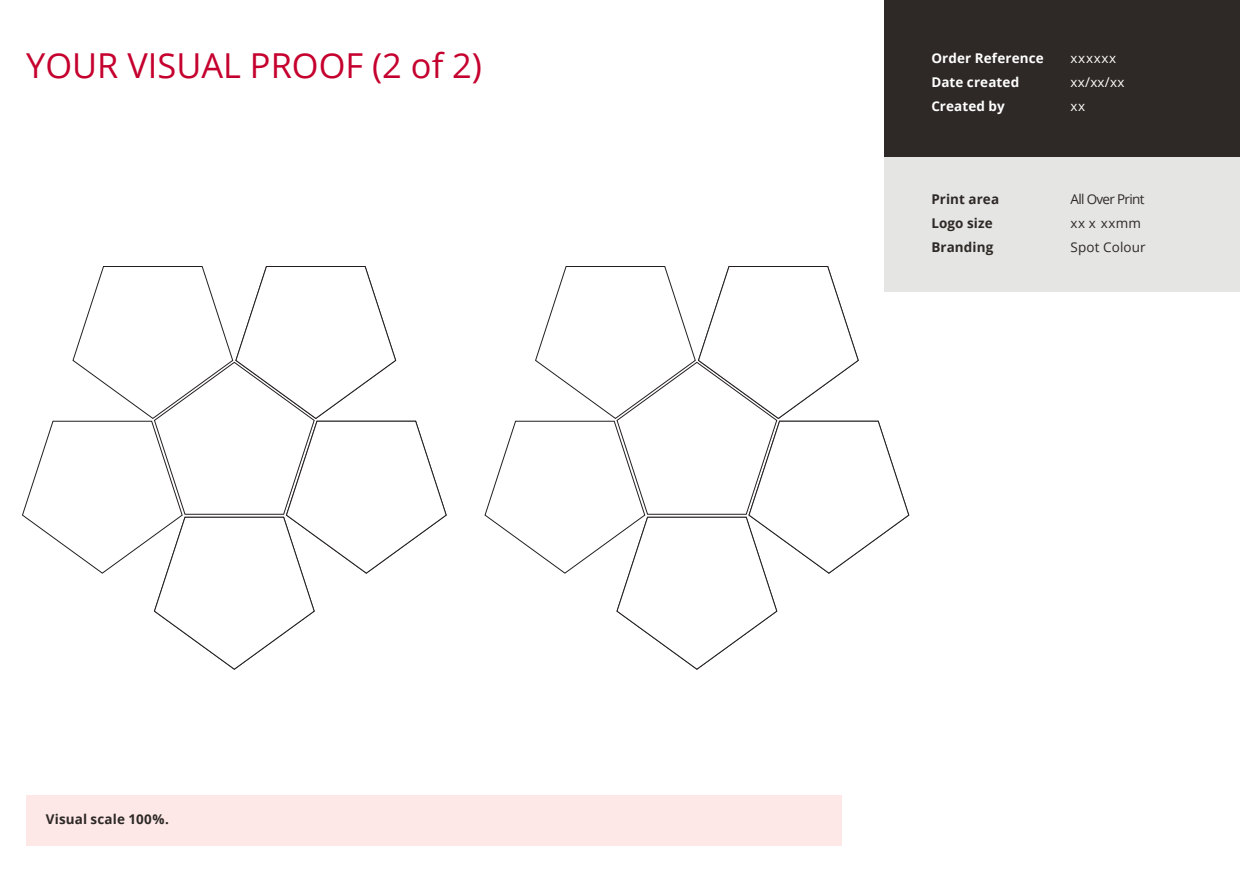
<style>
.page{position:relative;width:1240px;height:877px;background:#fff}
.page>*{position:absolute;margin:0;border:0;box-sizing:border-box;transform-origin:0 0}
.t1{font:34.39px "Open Sans";color:#c5002e}
.t2{font:700 13.47px/23.9px "Open Sans";letter-spacing:.01em;color:#2e2926}
.t3{font:700 13.47px/23.9px "Open Sans";letter-spacing:.01em;color:#fff}
.t4{font:13.47px/23.9px "Open Sans";letter-spacing:.01em;color:#2e2926}
.t5{font:13.47px/23.9px "Open Sans";letter-spacing:.05em;color:#fff}
</style>
<div class="page">
<div style="left:26px;top:794px;width:815px;height:50px;background:#fde8e7"></div>
<div style="left:884px;top:0;width:355px;height:157px;background:#2e2926"></div>
<div style="left:884px;top:157px;width:355px;height:134px;background:#e5e5e3"></div>
<svg style="left:22px;top:266px;width:425px;height:404px"></svg>
<svg style="left:484px;top:266px;width:425px;height:404px"></svg>
<h1 class="t1" style="left:26px;top:42px;width:457px">YOUR VISUAL PROOF (2 of 2)</h1>
<p class="t3" style="left:931px;top:46px;width:114px">Order Reference<br>Date created<br>Created by</p>
<p class="t5" style="left:1070px;top:46px;width:55px">xxxxxx xx/xx/xx xx</p>
<p class="t2" style="left:46px;top:806px;width:125px">Visual scale 100%.</p>
<p class="t2" style="left:931px;top:187px;width:69px">Print area<br>Logo size<br>Branding</p>
<p class="t4" style="left:1070px;top:187px;width:77px">All Over Print xx x xxmm<br>Spot Colour</p>
</div>
